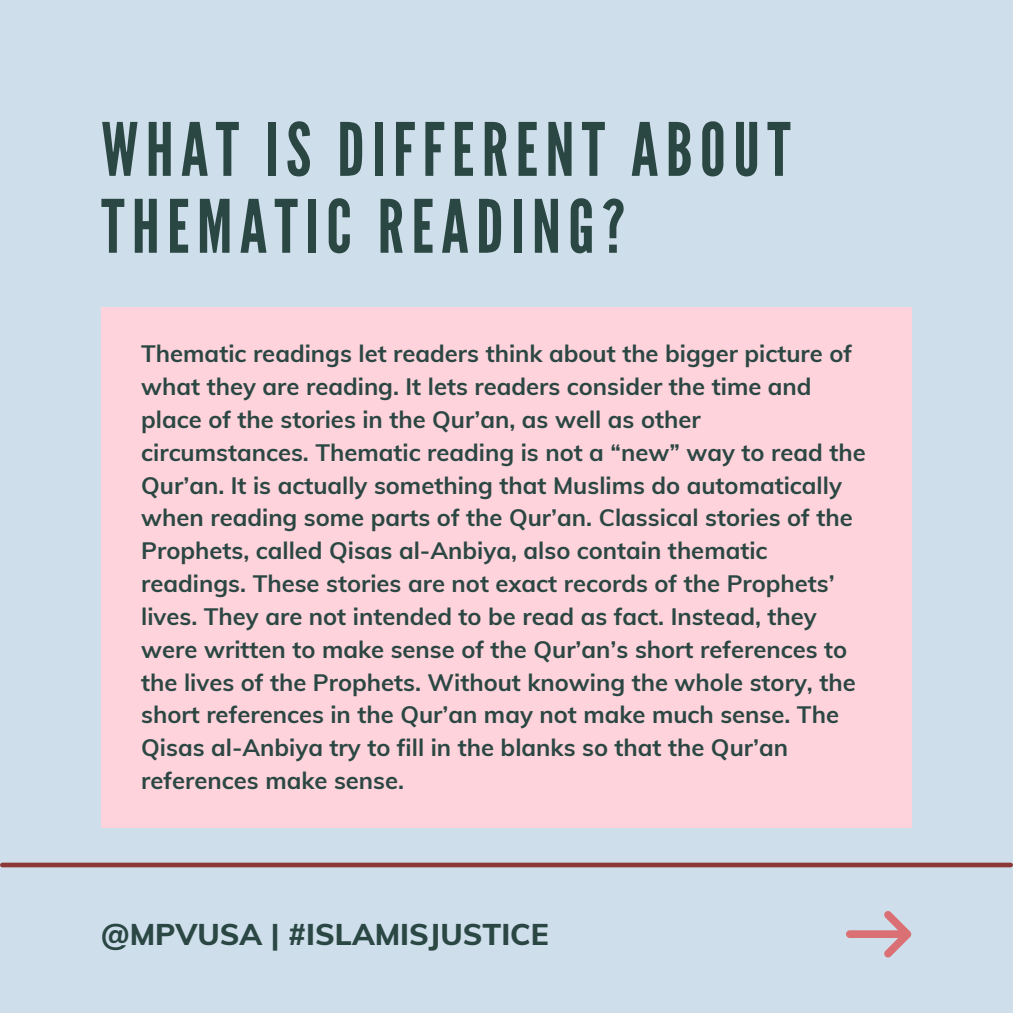
<style>
.page{position:relative;width:1013px;height:1013px;background:#fff}
.page>*{position:absolute;margin:0;border:0;box-sizing:border-box;transform-origin:0 0}
.t1{font:73.38px/76.9px "League Gothic";letter-spacing:.1em;color:#2b4743}
.t2{font:800 30px "Muli";color:#2b4743}
.t3{font:700 23.75px/32.8px "Muli";color:#2b4743}
</style>
<div class="page">
<div style="left:0;top:0;width:1012px;height:1012px;background:#cedeeb"></div>
<div style="left:2px;top:862px;width:1008px;height:5px;background:#8c3839"></div>
<svg style="left:846px;top:911px;width:65px;height:46px"></svg>
<div style="left:101px;top:307px;width:810px;height:521px;background:#ffd3db"></div>
<p class="t1" style="left:101px;top:113px;width:690px">WHAT IS DIFFERENT ABOUT<br>THEMATIC READING?</p>
<p class="t3" style="left:141px;top:337px;width:726px">Thematic readings let readers think about the bigger picture of what they are reading. It lets readers consider the time and place of the stories in the Qur’an, as well as other circumstances. Thematic reading is not a “new” way to read the Qur’an. It is actually something that Muslims do automatically when reading some parts of the Qur’an. Classical stories of the Prophets, called Qisas al-Anbiya, also contain thematic readings. These stories are not exact records of the Prophets’ lives. They are not intended to be read as fact. Instead, they were written to make sense of the Qur’an’s short references to the lives of the Prophets. Without knowing the whole story, the short references in the Qur’an may not make much sense. The Qisas al-Anbiya try to fill in the blanks so that the Qur’an references make sense.</p>
<p class="t2" style="left:101px;top:915px;width:449px">@MPVUSA | #ISLAMISJUSTICE</p>
</div>
